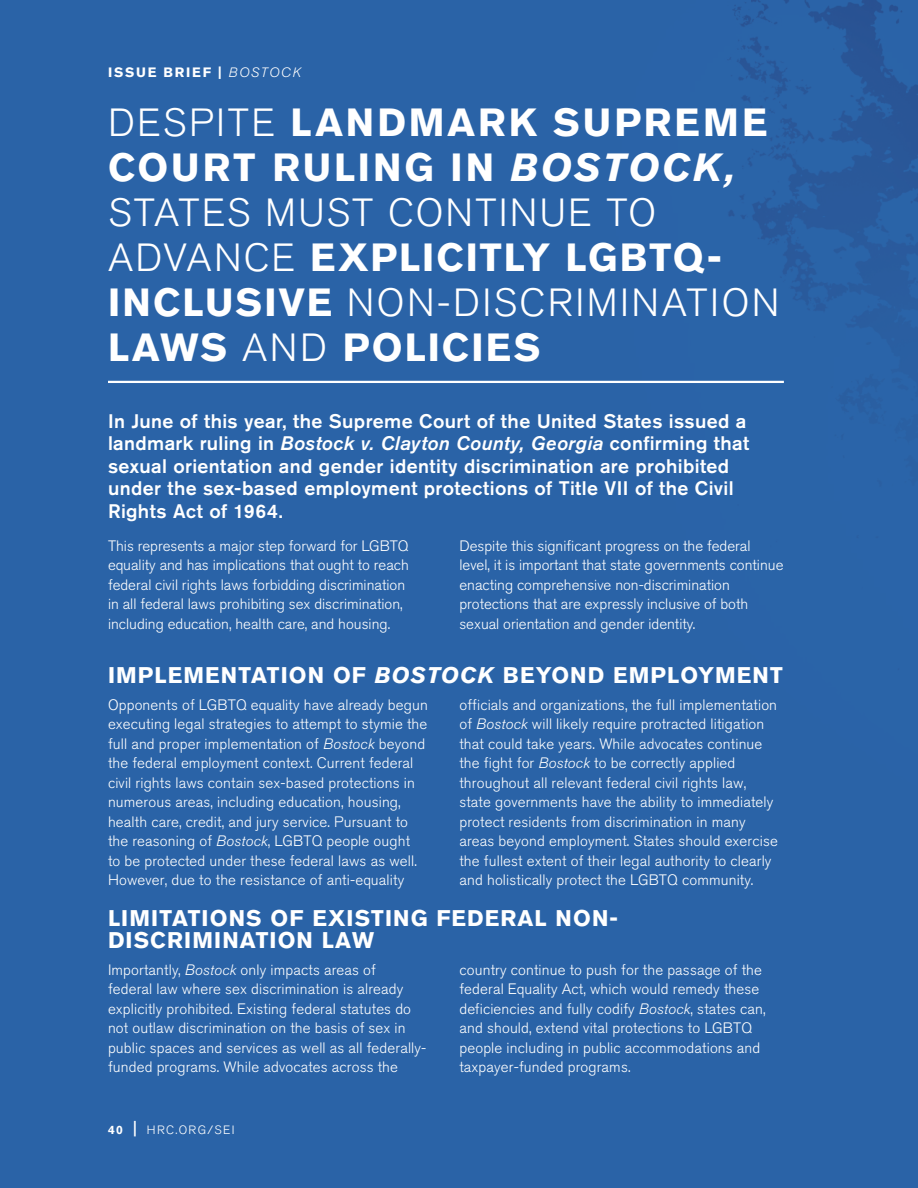
<style>
.page{position:relative;width:918px;height:1188px;background:#2a63a7}
.page>*{position:absolute;margin:0;border:0;box-sizing:border-box;transform-origin:0 0}
.t1{font:700 39px/45px "Akzidenz Grotesk BQ";letter-spacing:.07em;color:#fff}
.t2{font:700 22.5px/22.5px "Akzidenz Grotesk BQ";letter-spacing:.05em;color:#fff}
.t3{font:500 19.5px/22.5px "Akzidenz Grotesk BQ";letter-spacing:.02em;color:#fff}
.t4{font:300 15px/19.5px "Akzidenz Grotesk BQ";letter-spacing:.01em;color:#fff}
.t5{font:700 13.5px "Akzidenz Grotesk BQ";letter-spacing:.135em;color:#fff}
.t6{font:300 12px "Akzidenz Grotesk BQ";letter-spacing:.11em;color:#fff}
.s1{font-weight:300;font-style:italic}
.s2{font-weight:300}
.s3{font-style:italic}
.s4{font-family:"Akzidenz Grotesk BQ Med";font-weight:400;font-style:italic}
.s5{font-weight:700}
.s6{font-weight:700;font-size:16.8px}
</style>
<div class="page">
<img style="left:344px;top:0;width:574px;height:381px">
<hr style="left:108px;top:381px;width:676px;height:2px;background:#fff">
<p class="t5" style="left:108px;top:65px;width:194px">ISSUE BRIEF | <span class="s1">BOSTOCK</span></p>
<h1 class="t1" style="left:108px;top:99px;width:673px"><span class="s2">DESPITE</span> LANDMARK SUPREME<br>COURT RULING IN <span class="s3">BOSTOCK,<br></span><span class="s2">STATES MUST CONTINUE TO<br>ADVANCE</span> EXPLICITLY LGBTQ-<br>INCLUSIVE <span class="s2">NON-DISCRIMINATION<br></span>LAWS <span class="s2">AND</span> POLICIES</h1>
<p class="t3" style="left:108px;top:409px;width:643px">In June of this year, the Supreme Court of the United States issued a landmark ruling in <span class="s4">Bostock v. Clayton County, Georgia</span> confirming that sexual orientation and gender identity discrimination are prohibited under the sex-based employment protections of Title VII of the Civil Rights Act of 1964.</p>
<p class="t4" style="left:108px;top:536px;width:302px">This represents a major step forward for LGBTQ equality and has implications that ought to reach federal civil rights laws forbidding discrimination in all federal laws prohibiting sex discrimination, including education, health care, and housing.</p>
<p class="t4" style="left:459px;top:536px;width:326px">Despite this significant progress on the federal level, it is important that state governments continue enacting comprehensive non-discrimination protections that are expressly inclusive of both sexual orientation and gender identity.</p>
<h2 class="t2" style="left:108px;top:664px;width:676px">IMPLEMENTATION OF <span class="s3">BOSTOCK</span> BEYOND EMPLOYMENT</h2>
<p class="t4" style="left:108px;top:695px;width:321px">Opponents of LGBTQ equality have already begun executing legal strategies to attempt to stymie the full and proper implementation of <span class="s3">Bostock</span> beyond the federal employment context. Current federal civil rights laws contain sex-based protections in numerous areas, including education, housing, health care, credit, and jury service. Pursuant to the reasoning of <span class="s3">Bostock</span>, LGBTQ people ought<br>to be protected under these federal laws as well.<br>However, due to the resistance of anti-equality</p>
<p class="t4" style="left:459px;top:695px;width:320px">officials and organizations, the full implementation of <span class="s3">Bostock</span> will likely require protracted litigation that could take years. While advocates continue the fight for <span class="s3">Bostock</span> to be correctly applied throughout all relevant federal civil rights law, state governments have the ability to immediately protect residents from discrimination in many areas beyond employment. States should exercise the fullest extent of their legal authority to clearly and holistically protect the LGBTQ community.</p>
<h2 class="t2" style="left:108px;top:907px;width:512px">LIMITATIONS OF EXISTING FEDERAL NON-<br>DISCRIMINATION LAW</h2>
<p class="t4" style="left:108px;top:960px;width:320px">Importantly, <span class="s3">Bostock</span> only impacts areas of<br>federal law where sex discrimination is already explicitly prohibited. Existing federal statutes do not outlaw discrimination on the basis of sex in public spaces and services as well as all federally&shy;funded programs. While advocates across the</p>
<p class="t4" style="left:459px;top:960px;width:308px">country continue to push for the passage of the federal Equality Act, which would remedy these deficiencies and fully codify <span class="s3">Bostock</span>, states can, and should, extend vital protections to LGBTQ people including in public accommodations and taxpayer-funded programs.</p>
<p class="t6" style="left:108px;top:1123px;width:128px"><span class="s5">40</span> <span class="s6">|</span> HRC.ORG/SEI</p>
</div>
